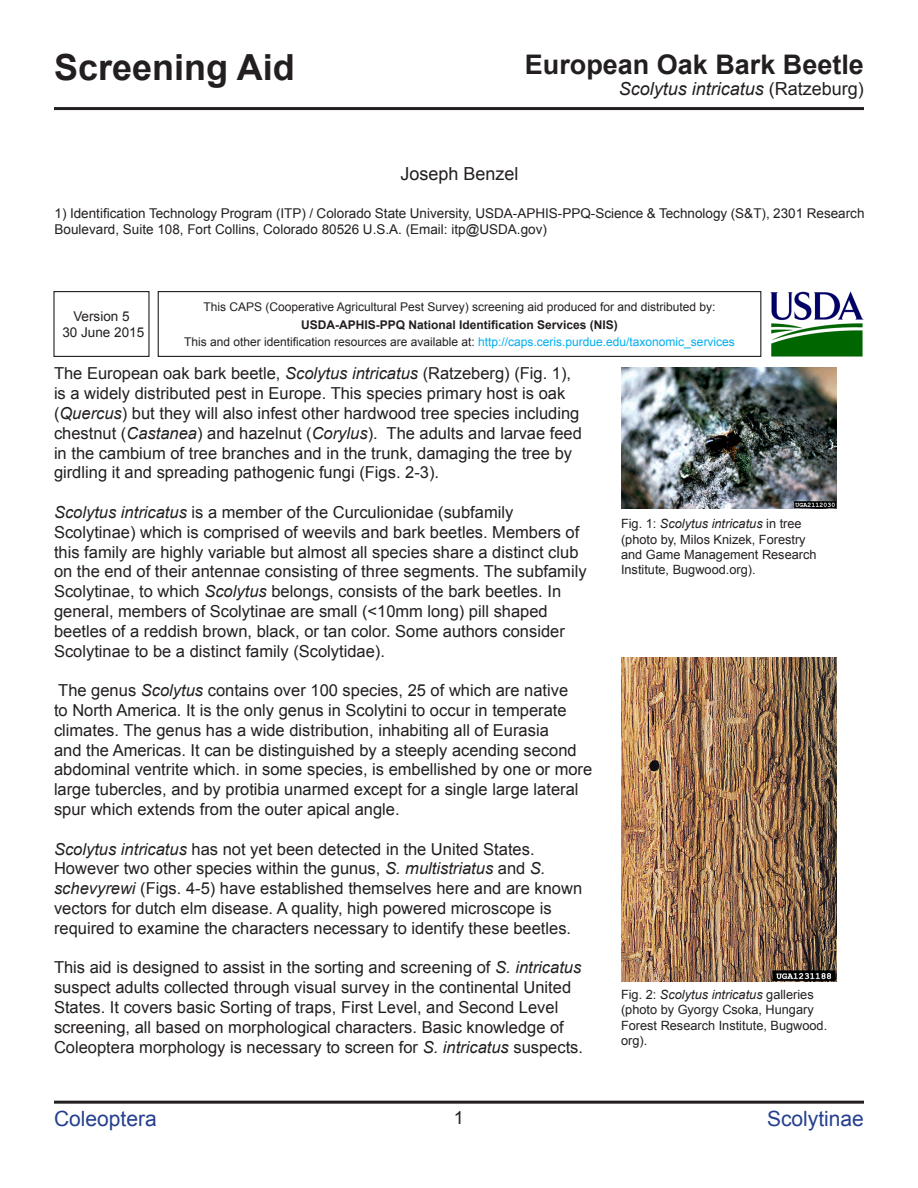
<style>
.page{position:relative;width:918px;height:1188px;background:#fff}
.page>*{position:absolute;margin:0;border:0;box-sizing:border-box;transform-origin:0 0}
.t1{font:700 36px "Arial";color:#231f20}
.t2{font:700 27px "Arial";color:#231f20}
.t3{font:21px "Arial";color:#253f8e}
.t4{font:italic 18px "Arial";color:#231f20}
.t5{font:18px "Arial";color:#231f20}
.t6{font:16.5px/19.8px "Arial";color:#231f20}
.t7{font:13.5px/16.2px "Arial";color:#231f20}
.t8{font:12.75px/15.3px "Arial";color:#231f20}
.t9{font:12px "Arial";color:#231f20}
.t10{font:700 12px "Arial";color:#231f20}
.s1{font-style:normal}
.s2{color:#00aeef}
.s3{font-style:italic}
</style>
<div class="page">
<hr style="left:54px;top:1101px;width:810px;height:3px;background:#231f20">
<hr style="left:54px;top:107px;width:810px;height:3px;background:#231f20">
<div style="left:158px;top:291px;width:603px;height:66px;border:1px solid #231f20"></div>
<img style="left:770px;top:292px;width:94px;height:64px">
<div style="left:53px;top:291px;width:97px;height:66px;border:1px solid #231f20"></div>
<img style="left:621px;top:658px;width:216px;height:324px">
<img style="left:621px;top:367px;width:216px;height:142px">
<p class="t1" style="left:54px;top:44px;width:242px">Screening Aid</p>
<h2 class="t2" style="left:525px;top:46px;width:341px">European Oak Bark Beetle</h2>
<p class="t4" style="left:619px;top:77px;width:247px">Scolytus intricatus <span class="s1">(Ratzeburg)</span></p>
<p class="t5" style="left:401px;top:162px;width:120px">Joseph Benzel</p>
<p class="t7" style="left:55px;top:205px;width:811px">1) Identification Technology Program (ITP) / Colorado State University, USDA-APHIS-PPQ-Science &amp; Technology (S&amp;T), 2301 Research<br>Boulevard, Suite 108, Fort Collins, Colorado 80526 U.S.A. (Email: itp@USDA.gov)</p>
<p class="t7" style="left:73px;top:308px;width:58px">Version 5</p>
<p class="t7" style="left:62px;top:324px;width:83px">30 June 2015</p>
<p class="t9" style="left:203px;top:299px;width:514px">This CAPS (Cooperative Agricultural Pest Survey) screening aid produced for and distributed by:</p>
<p class="t10" style="left:301px;top:317px;width:318px">USDA-APHIS-PPQ National Identification Services (NIS)</p>
<p class="t9" style="left:184px;top:334px;width:552px">This and other identification resources are available at: <span class="s2">http://caps.ceris.purdue.edu/taxonomic_services</span></p>
<p class="t6" style="left:54px;top:364px;width:529px">The European oak bark beetle, <span class="s3">Scolytus intricatus</span> (Ratzeberg) (Fig. 1), is a widely distributed pest in Europe. This species primary host is oak (<span class="s3">Quercus</span>) but they will also infest other hardwood tree species including chestnut (<span class="s3">Castanea</span>) and hazelnut (<span class="s3">Corylus</span>). The adults and larvae feed in the cambium of tree branches and in the trunk, damaging the tree by girdling it and spreading pathogenic fungi (Figs. 2-3).</p>
<p class="t6" style="left:54px;top:503px;width:534px"><span class="s3">Scolytus intricatus</span> is a member of the Curculionidae (subfamily Scolytinae) which is comprised of weevils and bark beetles. Members of this family are highly variable but almost all species share a distinct club on the end of their antennae consisting of three segments. The subfamily Scolytinae, to which <span class="s3">Scolytus</span> belongs, consists of the bark beetles. In general, members of Scolytinae are small (&lt;10mm long) pill shaped beetles of a reddish brown, black, or tan color. Some authors consider Scolytinae to be a distinct family (Scolytidae).</p>
<p class="t6" style="left:54px;top:681px;width:540px">The genus <span class="s3">Scolytus</span> contains over 100 species, 25 of which are native<br>to North America. It is the only genus in Scolytini to occur in temperate climates. The genus has a wide distribution, inhabiting all of Eurasia<br>and the Americas. It can be distinguished by a steeply acending second abdominal ventrite which. in some species, is embellished by one or more large tubercles, and by protibia unarmed except for a single large lateral spur which extends from the outer apical angle.</p>
<p class="t6" style="left:54px;top:839px;width:530px"><span class="s3">Scolytus intricatus</span> has not yet been detected in the United States.<br>However two other species within the gunus, <span class="s3">S. multistriatus</span> and <span class="s3">S. schevyrewi</span> (Figs. 4-5) have established themselves here and are known vectors for dutch elm disease. A quality, high powered microscope is required to examine the characters necessary to identify these beetles.</p>
<p class="t6" style="left:54px;top:958px;width:531px">This aid is designed to assist in the sorting and screening of <span class="s3">S. intricatus </span>suspect adults collected through visual survey in the continental United States. It covers basic Sorting of traps, First Level, and Second Level screening, all based on morphological characters. Basic knowledge of Coleoptera morphology is necessary to screen for <span class="s3">S. intricatus</span> suspects.</p>
<p class="t8" style="left:621px;top:516px;width:197px">Fig. 1: <span class="s3">Scolytus intricatus</span> in tree (photo by, Milos Knizek, Forestry and Game Management Research<br>Institute, Bugwood.org).</p>
<p class="t8" style="left:621px;top:987px;width:208px">Fig. 2: <span class="s3">Scolytus intricatus</span> galleries (photo by Gyorgy Csoka, Hungary<br>Forest Research Institute, Bugwood. org).</p>
<p class="t3" style="left:54px;top:1105px;width:104px">Coleoptera</p>
<p class="t5" style="left:454px;top:1106px;width:12px">1</p>
<p class="t3" style="left:767px;top:1105px;width:98px">Scolytinae</p>
</div>
